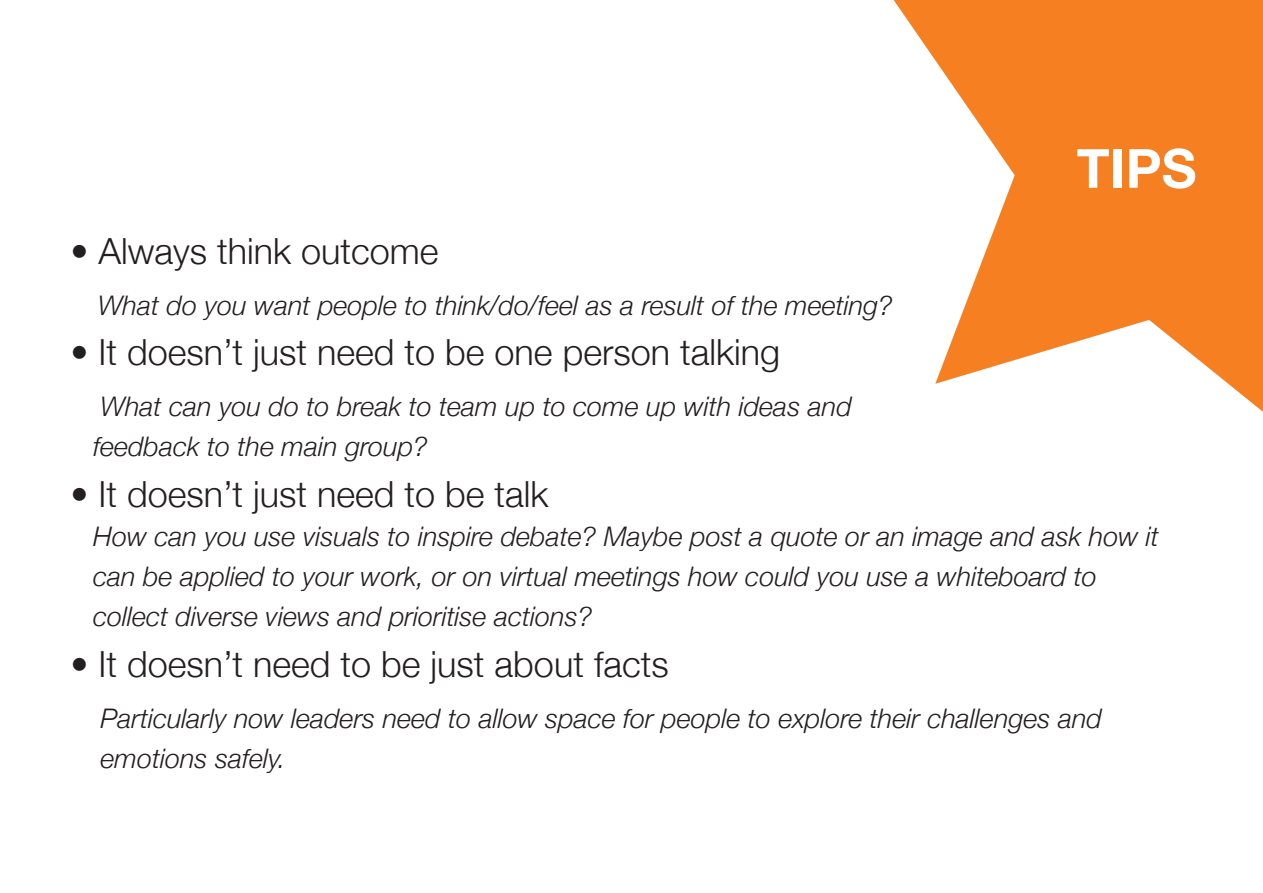
<style>
.page{position:relative;width:1263px;height:893px;background:#fff}
.page>*{position:absolute;margin:0;border:0;box-sizing:border-box;transform-origin:0 0}
.t1{font:700 54px "Helvetica Neue";color:#fff}
.t2{font:300 36px "Helvetica Neue";color:#231f20}
.t3{font:italic 300 27px/39.9px "Helvetica Neue";color:#231f20}
</style>
<div class="page">
<svg style="left:894px;top:0;width:155px;height:384px;fill:#f57f21"></svg>
<svg style="left:1049px;top:0;width:214px;height:412px;background:#f69141"></svg>
<h1 class="t1" style="left:1076px;top:126px;width:121px">TIPS</h1>
<h1 class="t1" style="left:1110px;top:128px;width:77px">ips</h1>
<h2 class="t2" style="left:70px;top:222px;width:370px">• Always think outcome</h2>
<p class="t3" style="left:98px;top:283px;width:796px">What do you want people to think/do/feel as a result of the meeting?</p>
<h2 class="t2" style="left:70px;top:323px;width:711px">• It doesn’t just need to be one person talking</h2>
<p class="t3" style="left:93px;top:385px;width:760px">What can you do to break to team up to come up with ideas and feedback to the main group?</p>
<h2 class="t2" style="left:70px;top:465px;width:480px">• It doesn’t just need to be talk</h2>
<p class="t3" style="left:93px;top:515px;width:1067px">How can you use visuals to inspire debate? Maybe post a quote or an image and ask how it can be applied to your work, or on virtual meetings how could you use a whiteboard to collect diverse views and prioritise actions?</p>
<h2 class="t2" style="left:70px;top:635px;width:600px">• It doesn’t need to be just about facts</h2>
<p class="t3" style="left:101px;top:696px;width:1003px">Particularly now leaders need to allow space for people to explore their challenges and emotions safely.</p>
</div>
